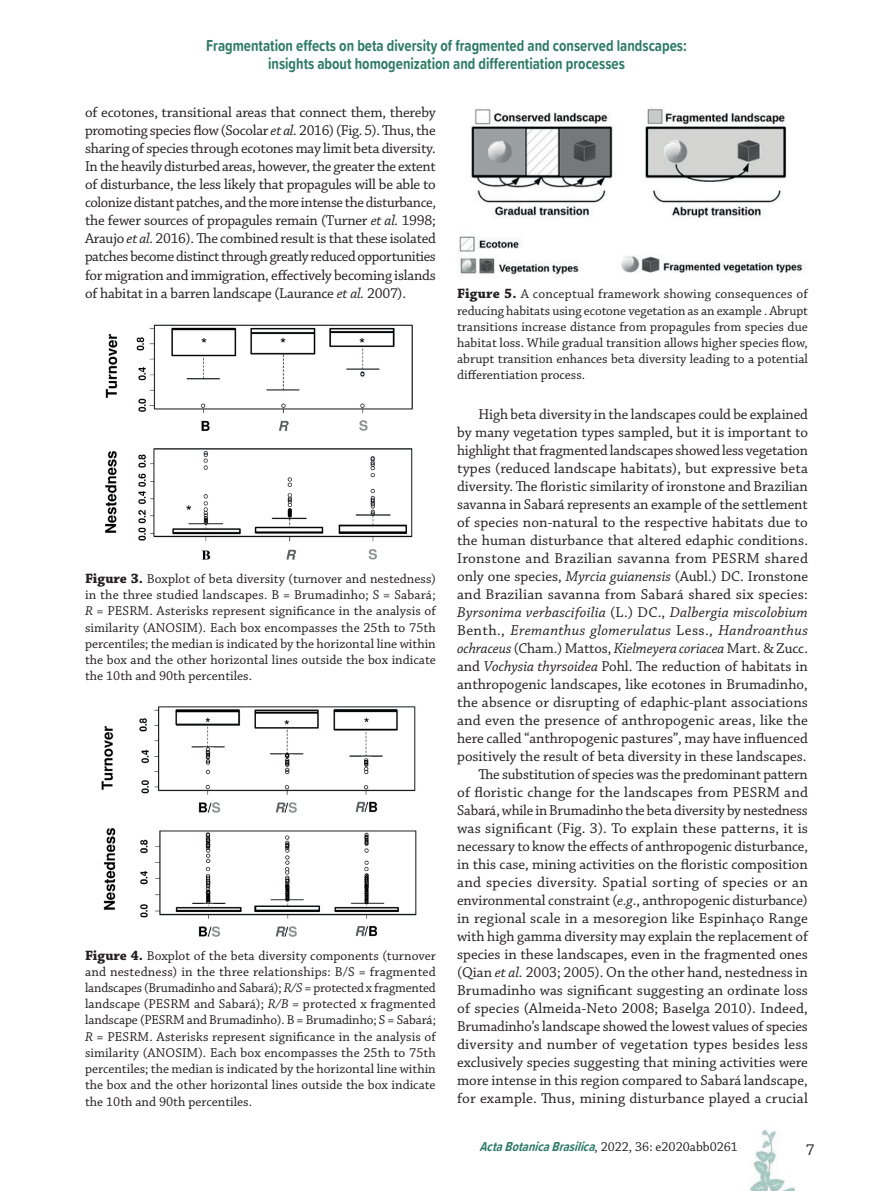
<style>
.page{position:relative;width:893px;height:1191px;background:#fff}
.page>*{position:absolute;margin:0;border:0;box-sizing:border-box;transform-origin:0 0}
.t1{font:700 16.5px/18px "Proxima Soft Cond";color:#2f7b67;text-align:center;scale:.91 1}
.t2{font:16.5px "Chaparral Pro";color:#231f20}
.t3{font:15px/18px "Chaparral Pro";color:#231f20;text-align:justify}
.t4{font:13.5px/16.2px "Chaparral Pro";color:#231f20;text-align:justify}
.t5{font:italic 700 13.5px "Proxima Soft Cond";color:#2f7b67;scale:.95 1}
.s1{font-style:italic}
.s2{font-weight:700;font-size:14.25px}
.s3{font-family:"Chaparral Pro";font-weight:400;font-style:normal;color:#231f20}
</style>
<div class="page">
<img style="left:749px;top:1130px;width:45px;height:61px">
<img style="left:105px;top:324px;width:308px;height:236px">
<img style="left:101px;top:706px;width:316px;height:231px">
<img style="left:457px;top:106px;width:348px;height:170px">
<p class="t1" style="left:206px;top:36px;width:530px">Fragmentation effects on beta diversity of fragmented and conserved landscapes: insights about homogenization and differentiation processes</p>
<p class="t3" style="left:85px;top:104px;width:352px">of ecotones, transitional areas that connect them, thereby promoting species flow (Socolar <span class="s1">et al.</span> 2016) (Fig. 5). Thus, the sharing of species through ecotones may limit beta diversity.<br>In the heavily disturbed areas, however, the greater the extent of disturbance, the less likely that propagules will be able to colonize distant patches, and the more intense the disturbance, the fewer sources of propagules remain (Turner <span class="s1">et al.</span> 1998; Araujo <span class="s1">et al.</span> 2016). The combined result is that these isolated patches become distinct through greatly reduced opportunities for migration and immigration, effectively becoming islands of habitat in a barren landscape (Laurance <span class="s1">et al.</span> 2007).</p>
<p class="t4" style="left:85px;top:571px;width:352px"><span class="s2">Figure 3.</span> Boxplot of beta diversity (turnover and nestedness) in the three studied landscapes. B = Brumadinho; S = Sabará; <span class="s1">R</span> = PESRM. Asterisks represent significance in the analysis of similarity (ANOSIM). Each box encompasses the 25th to 75th percentiles; the median is indicated by the horizontal line within the box and the other horizontal lines outside the box indicate the 10th and 90th percentiles.</p>
<p class="t4" style="left:85px;top:947px;width:352px"><span class="s2">Figure 4.</span> Boxplot of the beta diversity components (turnover and nestedness) in the three relationships: B/S = fragmented landscapes (Brumadinho and Sabará); <span class="s1">R/S</span> = protected x fragmented landscape (PESRM and Sabará); <span class="s1">R/B</span> = protected x fragmented landscape (PESRM and Brumadinho). B = Brumadinho; S = Sabará; <span class="s1">R</span> = PESRM. Asterisks represent significance in the analysis of similarity (ANOSIM). Each box encompasses the 25th to 75th percentiles; the median is indicated by the horizontal line within the box and the other horizontal lines outside the box indicate the 10th and 90th percentiles.</p>
<p class="t4" style="left:457px;top:286px;width:352px"><span class="s2">Figure 5.</span> A conceptual framework showing consequences of reducing habitats using ecotone vegetation as an example . Abrupt transitions increase distance from propagules from species due habitat loss. While gradual transition allows higher species flow, abrupt transition enhances beta diversity leading to a potential differentiation process.</p>
<p class="t3" style="left:457px;top:405px;width:352px;text-align:right">High beta diversity in the landscapes could be explained<br>by many vegetation types sampled, but it is important to highlight that fragmented landscapes showed less vegetation types (reduced landscape habitats), but expressive beta diversity. The floristic similarity of ironstone and Brazilian savanna in Sabará represents an example of the settlement of species non-natural to the respective habitats due to the human disturbance that altered edaphic conditions.<br>Ironstone and Brazilian savanna from PESRM shared only one species, <span class="s1">Myrcia guianensis</span> (Aubl.) DC. Ironstone and Brazilian savanna from Sabará shared six species:<br><span class="s1">Byrsonima verbascifoilia</span> (L.) DC., <span class="s1">Dalbergia miscolobium </span>Benth., <span class="s1">Eremanthus glomerulatus</span> Less., <span class="s1">Handroanthus ochraceus</span> (Cham.) Mattos, <span class="s1">Kielmeyera coriacea</span> Mart. &amp; Zucc. and <span class="s1">Vochysia thyrsoidea</span> Pohl. The reduction of habitats in anthropogenic landscapes, like ecotones in Brumadinho, the absence or disrupting of edaphic-plant associations and even the presence of anthropogenic areas, like the here called “anthropogenic pastures”, may have influenced positively the result of beta diversity in these landscapes.<br>The substitution of species was the predominant pattern<br>of floristic change for the landscapes from PESRM and Sabará, while in Brumadinho the beta diversity by nestedness was significant (Fig. 3). To explain these patterns, it is necessary to know the effects of anthropogenic disturbance, in this case, mining activities on the floristic composition and species diversity. Spatial sorting of species or an environmental constraint (<span class="s1">e.g</span>., anthropogenic disturbance) in regional scale in a mesoregion like Espinhaço Range with high gamma diversity may explain the replacement of species in these landscapes, even in the fragmented ones (Qian <span class="s1">et al.</span> 2003; 2005). On the other hand, nestedness in Brumadinho was significant suggesting an ordinate loss of species (Almeida-Neto 2008; Baselga 2010). Indeed, Brumadinho’s landscape showed the lowest values of species diversity and number of vegetation types besides less exclusively species suggesting that mining activities were more intense in this region compared to Sabará landscape, for example. Thus, mining disturbance played a crucial</p>
<p class="t5" style="left:480px;top:1136px;width:274px">ActaBotanicaBrasilica<span class="s3">, 2 0 2 2 , 3 6 : e 2 0 2 0 a b b 0 2 6 1</span></p>
<p class="t2" style="left:806px;top:1141px;width:10px">7</p>
</div>
